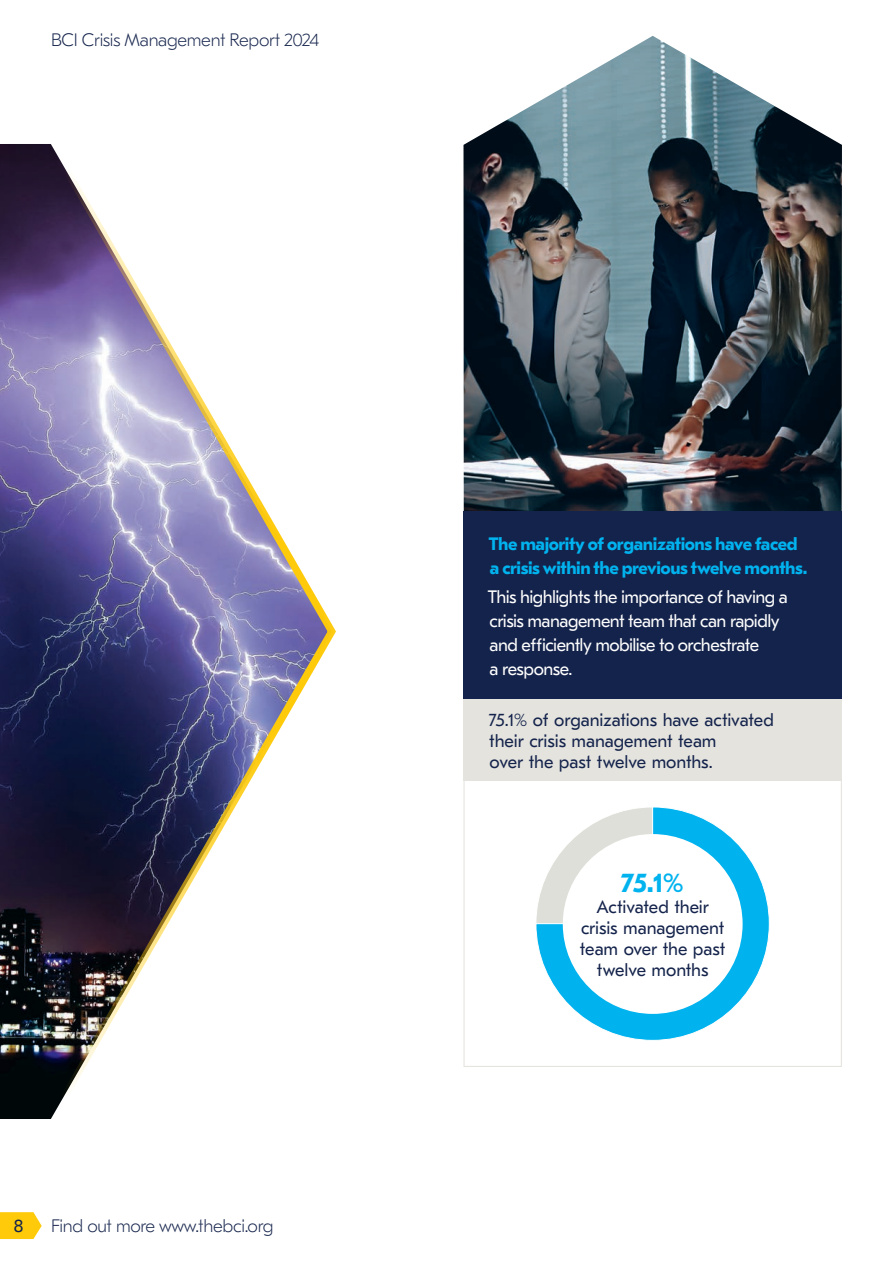
<style>
.page{position:relative;width:893px;height:1263px;background:#fff}
.page>*{position:absolute;margin:0;border:0;box-sizing:border-box;transform-origin:0 0}
.t1{font:700 27px "GT Eesti Pro Text";color:#00b3ef}
.t2{font:18px/21px "GT Eesti Pro Text";letter-spacing:-.005em;color:#14234b}
.t3{font:18px/24px "GT Eesti Pro Text";letter-spacing:-.03em;color:#fff}
.t4{font:700 18px/24px "GT Eesti Pro Text";letter-spacing:-.025em;color:#00b3ef}
.t5{font:100 18px "GT Eesti Pro Text";letter-spacing:-.015em;color:#14234b}
</style>
<div class="page">
<img style="left:0;top:144px;width:47px;height:975px">
<img style="left:463px;top:36px;width:379px;height:475px">
<svg style="left:47px;top:144px;width:289px;height:975px"></svg>
<div style="left:463px;top:511px;width:379px;height:189px;background:#14234b"></div>
<div style="left:463px;top:700px;width:379px;height:81px;background:#e4e3de"></div>
<svg style="left:536px;top:807px;width:233px;height:233px;fill:#00b3ef"></svg>
<div style="left:563px;top:834px;width:180px;height:180px;background:#fff;border-radius:50%"></div>
<svg style="left:0;top:1212px;width:42px;height:27px"></svg>
<p class="t5" style="left:51px;top:30px;width:270px">BCI Crisis Management Report 2024</p>
<p class="t2" style="left:14px;top:1215px;width:11px">8</p>
<p class="t5" style="left:51px;top:1215px;width:224px">Find out more www.thebci.org</p>
<p class="t4" style="left:489px;top:533px;width:320px">The majority of organizations have faced a crisis within the previous twelve months.</p>
<p class="t3" style="left:488px;top:585px;width:302px">This highlights the importance of having a crisis management team that can rapidly and efficiently mobilise to orchestrate<br>a response.</p>
<p class="t2" style="left:489px;top:710px;width:287px">75.1% of organizations have activated their crisis management team<br>over the past twelve months.</p>
<h1 class="t1" style="left:621px;top:868px;width:64px">75.1%</h1>
<p class="t2" style="left:580px;top:897px;width:147px;text-align:center">Activated their crisis management team over the past twelve months</p>
</div>
